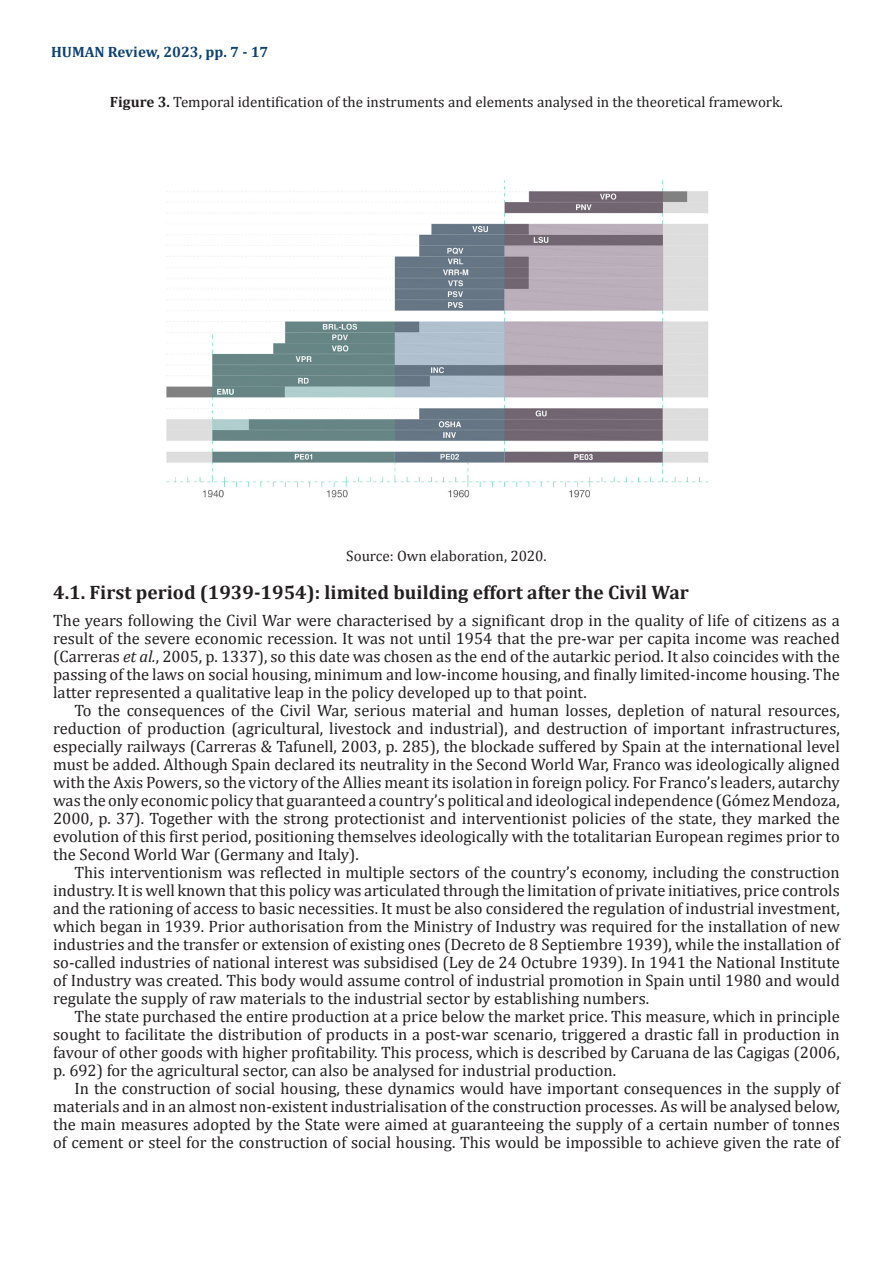
<style>
.page{position:relative;width:893px;height:1263px;background:#fff}
.page>*{position:absolute;margin:0;border:0;box-sizing:border-box;transform-origin:0 0}
.Titulo_2{font:700 19.5px "Cambria";color:#231f20}
.Parrafos-siguientes{font:16.5px/18px "Cambria";color:#231f20;text-align:justify}
.Parrafo-Arranque{font:16.5px/18px "Cambria";color:#231f20;text-align:justify}
.Fuente-Tablas{font:15px "Cambria";color:#231f20}
.t1{font:700 15px "Cambria";color:#104370}
.s1{font-weight:700}
.s2{font-style:italic}
</style>
<div class="page">
<img style="left:166px;top:180px;width:543px;height:318px">
<p class="t1" style="left:51px;top:41px;width:219px">HUMAN Review, 2023, pp. 7 - 17</p>
<p class="Fuente-Tablas" style="left:110px;top:93px;width:675px"><span class="s1">Figure 3.</span> Temporal identification of the instruments and elements analysed in the theoretical framework.</p>
<p class="Fuente-Tablas" style="left:346px;top:547px;width:202px">Source: Own elaboration, 2020.</p>
<p class="Titulo_2" style="left:53px;top:579px;width:637px">4.1. First period (1939-1954): limited building effort after the Civil War</p>
<p class="Parrafo-Arranque" style="left:53px;top:611px;width:788px">The years following the Civil War were characterised by a significant drop in the quality of life of citizens as a result of the severe economic recession. It was not until 1954 that the pre-war per capita income was reached (Carreras <span class="s2">et al.</span>, 2005, p. 1337), so this date was chosen as the end of the autarkic period. It also coincides with the passing of the laws on social housing, minimum and low-income housing, and finally limited-income housing. The latter represented a qualitative leap in the policy developed up to that point.</p>
<p class="Parrafos-siguientes" style="left:53px;top:701px;width:788px;text-indent:21px">To the consequences of the Civil War, serious material and human losses, depletion of natural resources, reduction of production (agricultural, livestock and industrial), and destruction of important infrastructures, especially railways (Carreras &amp; Tafunell, 2003, p. 285), the blockade suffered by Spain at the international level must be added. Although Spain declared its neutrality in the Second World War, Franco was ideologically aligned with the Axis Powers, so the victory of the Allies meant its isolation in foreign policy. For Franco’s leaders, autarchy was the only economic policy that guaranteed a country’s political and ideological independence (Gómez Mendoza, 2000, p. 37). Together with the strong protectionist and interventionist policies of the state, they marked the evolution of this first period, positioning themselves ideologically with the totalitarian European regimes prior to the Second World War (Germany and Italy).</p>
<p class="Parrafos-siguientes" style="left:53px;top:863px;width:788px;text-indent:21px">This interventionism was reflected in multiple sectors of the country’s economy, including the construction industry. It is well known that this policy was articulated through the limitation of private initiatives, price controls and the rationing of access to basic necessities. It must be also considered the regulation of industrial investment, which began in 1939. Prior authorisation from the Ministry of Industry was required for the installation of new industries and the transfer or extension of existing ones (Decreto de 8 Septiembre 1939), while the installation of so-called industries of national interest was subsidised (Ley de 24 Octubre 1939). In 1941 the National Institute of Industry was created. This body would assume control of industrial promotion in Spain until 1980 and would regulate the supply of raw materials to the industrial sector by establishing numbers.</p>
<p class="Parrafos-siguientes" style="left:53px;top:1007px;width:788px;text-indent:21px">The state purchased the entire production at a price below the market price. This measure, which in principle sought to facilitate the distribution of products in a post-war scenario, triggered a drastic fall in production in favour of other goods with higher profitability. This process, which is described by Caruana de las Cagigas (2006, p. 692) for the agricultural sector, can also be analysed for industrial production.</p>
<p class="Parrafos-siguientes" style="left:53px;top:1079px;width:788px;text-indent:21px">In the construction of social housing, these dynamics would have important consequences in the supply of materials and in an almost non-existent industrialisation of the construction processes. As will be analysed below, the main measures adopted by the State were aimed at guaranteeing the supply of a certain number of tonnes of cement or steel for the construction of social housing. This would be impossible to achieve given the rate of</p>
</div>
